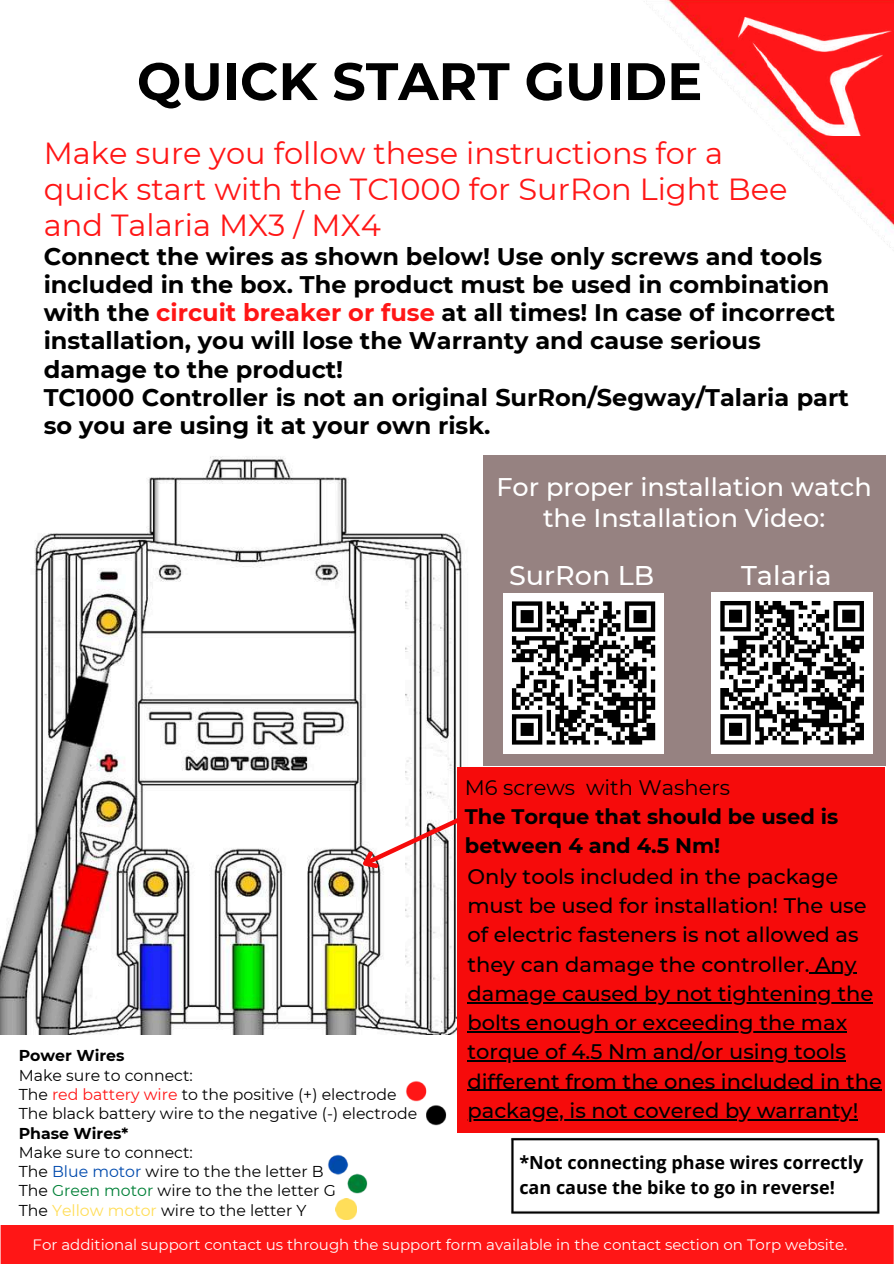
<style>
.page{position:relative;width:894px;height:1264px;background:#fff}
.page>*{position:absolute;margin:0;border:0;box-sizing:border-box;transform-origin:0 0}
.t1{font:700 52.5px "Montserrat";color:#000}
.t2{font:30.45px/36px "Montserrat";color:#ff1616}
.t3{font:500 27px "Montserrat";color:#fff}
.t4{font:500 25.5px/30.3px "Montserrat";color:#fff;text-align:center}
.t5{font:700 24px/28.2px "Montserrat";color:#000}
.t6{font:500 21px/29.2px "Montserrat";color:#000}
.t7{font:700 21px/29.2px "Montserrat";color:#000}
.t8{font:21px "Montserrat";color:#000}
.t9{font:700 18px/24.8px "Open Sans";color:#000}
.t10{font:15.75px/19.4px "Montserrat";color:#000}
.t11{font:700 15.75px "Montserrat";color:#000}
.t12{font:15px "Montserrat";color:#fff}
.s1{color:#ff1616}
.s2{color:#004aad}
.s3{color:#008037}
.s4{color:#ffde59}
</style>
<div class="page">
<img style="left:335px;top:1198px;width:22px;height:21px">
<img style="left:328px;top:1154px;width:40px;height:40px">
<img style="left:406px;top:1081px;width:41px;height:45px">
<img style="left:644px;top:0;width:249px;height:248px">
<img style="left:738px;top:18px;width:155px;height:117px">
<div style="left:0;top:1225px;width:893px;height:38px;background:#ff1616"></div>
<div style="left:453px;top:455px;width:432px;height:311px;background:#968281"></div>
<img style="left:503px;top:1130px;width:382px;height:84px">
<img style="left:0;top:455px;width:482px;height:579px">
<div style="left:458px;top:767px;width:426px;height:365px;background:#f60b0b"></div>
<hr style="left:809px;top:972px;width:47px;height:1px;background:#000">
<hr style="left:467px;top:1002px;width:406px;height:1px;background:#000">
<hr style="left:467px;top:1031px;width:380px;height:1px;background:#000">
<hr style="left:467px;top:1060px;width:378px;height:1px;background:#000">
<hr style="left:467px;top:1089px;width:414px;height:1px;background:#000">
<hr style="left:467px;top:1119px;width:391px;height:1px;background:#000">
<svg style="left:353px;top:811px;width:105px;height:67px"></svg>
<div style="left:711px;top:592px;width:161px;height:161px;background:#fff"></div>
<svg style="left:720px;top:601px;width:144px;height:144px"></svg>
<div style="left:503px;top:592px;width:160px;height:161px;background:#fff"></div>
<svg style="left:511px;top:601px;width:145px;height:144px"></svg>
<h1 class="t1" style="left:137px;top:49px;width:567px">QUICK START GUIDE</h1>
<p class="t2" style="left:44px;top:135px;width:745px">Make sure you follow these instructions for a quick start with the TC1000 for SurRon Light Bee and Talaria MX3 / MX4</p>
<p class="t5" style="left:44px;top:242px;width:806px">Connect the wires as shown below! Use only screws and tools included in the box. The product must be used in combination with the <span class="s1">circuit breaker or fuse</span> at all times! In case of incorrect installation, you will lose the Warranty and cause serious damage to the product!<br>TC1000 Controller is not an original SurRon/Segway/Talaria part so you are using it at your own risk.</p>
<p class="t4" style="left:496px;top:472px;width:377px">For proper installation watch the Installation Video:</p>
<p class="t3" style="left:509px;top:558px;width:147px">SurRon LB</p>
<p class="t3" style="left:741px;top:559px;width:92px">Talaria</p>
<p class="t11" style="left:19px;top:1046px;width:107px">Power Wires</p>
<p class="t10" style="left:19px;top:1065px;width:400px">Make sure to connect:<br>The <span class="s1">red battery wire</span> to the positive (+) electrode<br>The black battery wire to the negative (-) electrode</p>
<p class="t11" style="left:19px;top:1123px;width:111px">Phase Wires*</p>
<p class="t10" style="left:19px;top:1142px;width:318px">Make sure to connect:<br>The <span class="s2">Blue motor</span> wire to the the letter B<br>The <span class="s3">Green motor</span> wire to the the letter G<br>The <span class="s4">Yellow motor</span> wire to the letter Y</p>
<p class="t8" style="left:464px;top:774px;width:267px">M6 screws with Washers</p>
<p class="t7" style="left:464px;top:801px;width:375px">The Torque that should be used is between 4 and 4.5 Nm!</p>
<p class="t6" style="left:467px;top:861px;width:416px">Only tools included in the package must be used for installation! The use of electric fasteners is not allowed as they can damage the controller. Any damage caused by not tightening the bolts enough or exceeding the max torque of 4.5 Nm and/or using tools different from the ones included in the package, is not covered by warranty!</p>
<p class="t9" style="left:519px;top:1149px;width:345px">*Not connecting phase wires correctly can cause the bike to go in reverse!</p>
<p class="t12" style="left:33px;top:1235px;width:816px">For additional support contact us through the support form available in the contact section on Torp website.</p>
</div>
